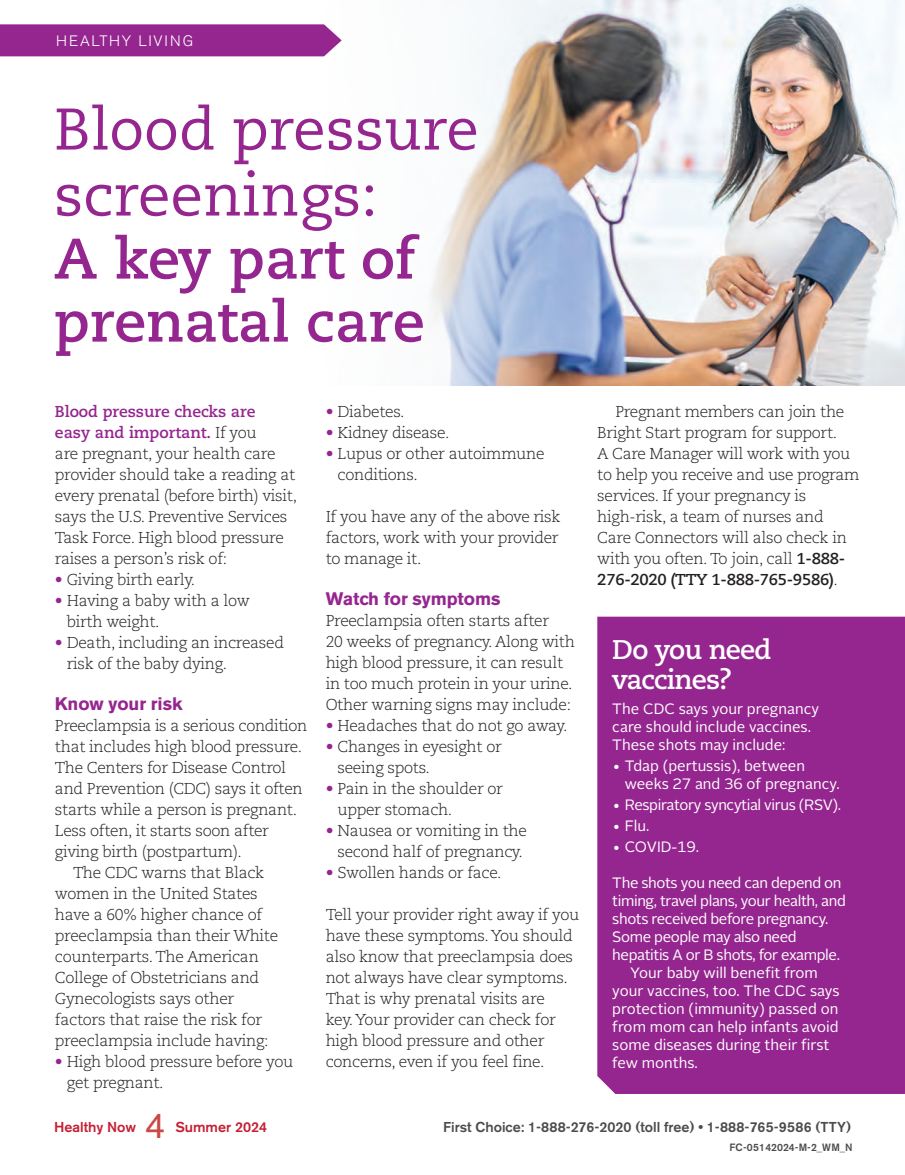
<style>
.page{position:relative;width:905px;height:1175px;background:#fff}
.page>*{position:absolute;margin:0;border:0;box-sizing:border-box;transform-origin:0 0}
.t1{font:58.5px/66px "Caecilia LT Std";color:#95268f}
.t2{font:700 57px/63px "Caecilia LT Std";color:#95268f}
.t3{font:35.7px "Akz Gro B Eotf";color:#ca4946}
.t4{font:700 27px/30px "Caecilia LT Std";letter-spacing:-.03em;color:#fff}
.t5{font:700 18px "Akz Gro B Eotf";letter-spacing:-.005em;color:#95268f}
.t6{font:300 15.75px/21px "Caecilia LT Std";letter-spacing:-.02em;color:#231f20}
.t7{font:15px/18px "Alright Sans";letter-spacing:-.005em;color:#fff}
.t8{font:15px "Alright Sans";letter-spacing:-.025em;color:#fff}
.t9{font:300 15px "Akz Gro B Eotf";letter-spacing:.115em;color:#fff}
.t10{font:14.25px "Akz Gro B Eotf Med";color:#4b4c4d}
.t11{font:14.25px "Akz Gro B Eotf Med";color:#c41f32}
.t12{font:10.5px "Akz Gro B Eotf Med";letter-spacing:.015em;color:#4b4c4d}
.s1{font-weight:700;color:#95268f}
.s2{color:#95268f}
.s3{font-weight:700}
.s4{font-size:15.75px}
</style>
<div class="page">
<div style="left:597px;top:616px;width:307px;height:478px;background:#95268f"></div>
<img style="left:317px;top:0;width:587px;height:385px">
<div style="left:0;top:24px;width:341px;height:32px;background:#95268f"></div>
<p class="t9" style="left:56px;top:32px;width:139px">HEALTHY LIVING</p>
<h1 class="t1" style="left:54px;top:97px;width:426px">Blood pressure screenings:</h1>
<h2 class="t2" style="left:54px;top:228px;width:372px">A key part of prenatal care</h2>
<p class="t6" style="left:55px;top:402px;width:244px"><span class="s1">Blood pressure checks are<br>easy and important.</span> If you<br>are pregnant, your health care provider should take a reading at every prenatal (before birth) visit, says the U.S. Preventive Services<br>Task Force. High blood pressure raises a person’s risk of:</p>
<p class="t6" style="left:55px;top:570px;width:142px"><span class="s2">•</span> Giving birth early.</p>
<p class="t6" style="left:67px;top:591px;width:184px;text-indent:-12px"><span class="s2">•</span> Having a baby with a low birth weight.</p>
<p class="t6" style="left:67px;top:632px;width:219px;text-indent:-12px"><span class="s2">•</span> Death, including an increased risk of the baby dying.</p>
<p class="t5" style="left:55px;top:693px;width:129px">Know your risk</p>
<p class="t6" style="left:55px;top:715px;width:254px">Preeclampsia is a serious condition</p>
<p class="t6" style="left:55px;top:736px;width:248px">that includes high blood pressure.</p>
<p class="t6" style="left:55px;top:757px;width:233px">The Centers for Disease Control</p>
<p class="t6" style="left:55px;top:778px;width:249px">and Prevention (CDC) says it often</p>
<p class="t6" style="left:55px;top:799px;width:243px">starts while a person is pregnant.</p>
<p class="t6" style="left:55px;top:820px;width:215px">Less often, it starts soon after</p>
<p class="t6" style="left:55px;top:841px;width:188px">giving birth (postpartum).</p>
<p class="t6" style="left:73px;top:862px;width:193px">The CDC warns that Black</p>
<p class="t6" style="left:55px;top:883px;width:204px">women in the United States</p>
<p class="t6" style="left:55px;top:904px;width:209px">have a 60% higher chance of</p>
<p class="t6" style="left:55px;top:925px;width:225px">preeclampsia than their White</p>
<p class="t6" style="left:55px;top:946px;width:205px">counterparts. The American</p>
<p class="t6" style="left:55px;top:967px;width:206px">College of Obstetricians and</p>
<p class="t6" style="left:55px;top:988px;width:181px">Gynecologists says other</p>
<p class="t6" style="left:55px;top:1009px;width:209px">factors that raise the risk for</p>
<p class="t6" style="left:55px;top:1030px;width:215px">preeclampsia include having:</p>
<p class="t6" style="left:67px;top:1051px;width:228px;text-indent:-12px"><span class="s2">•</span> High blood pressure before you get pregnant.</p>
<p class="t6" style="left:325px;top:401px;width:80px"><span class="s2">•</span> Diabetes.</p>
<p class="t6" style="left:325px;top:422px;width:125px"><span class="s2">•</span> Kidney disease.</p>
<p class="t6" style="left:337px;top:443px;width:208px;text-indent:-12px"><span class="s2">•</span> Lupus or other autoimmune conditions.</p>
<p class="t6" style="left:325px;top:506px;width:236px">If you have any of the above risk factors, work with your provider to manage it.</p>
<p class="t5" style="left:326px;top:588px;width:176px">Watch for symptoms</p>
<p class="t6" style="left:326px;top:610px;width:251px">Preeclampsia often starts after<br>20 weeks of pregnancy. Along with high blood pressure, it can result in too much protein in your urine.<br>Other warning signs may include:</p>
<p class="t6" style="left:326px;top:715px;width:243px"><span class="s2">•</span> Headaches that do not go away.</p>
<p class="t6" style="left:337px;top:736px;width:166px;text-indent:-12px"><span class="s2">•</span> Changes in eyesight or seeing spots.</p>
<p class="t6" style="left:337px;top:778px;width:167px;text-indent:-12px"><span class="s2">•</span> Pain in the shoulder or upper stomach.</p>
<p class="t6" style="left:326px;top:820px;width:203px;text-align:center"><span class="s2">•</span> Nausea or vomiting in the second half of pregnancy.</p>
<p class="t6" style="left:326px;top:862px;width:177px"><span class="s2">•</span> Swollen hands or face.</p>
<p class="t6" style="left:326px;top:904px;width:255px">Tell your provider right away if you have these symptoms. You should also know that preeclampsia does not always have clear symptoms.<br>That is why prenatal visits are<br>key. Your provider can check for high blood pressure and other concerns, even if you feel fine.</p>
<p class="t6" style="left:597px;top:402px;width:263px;text-indent:18px">Pregnant members can join the<br>Bright Start program for support.<br>A Care Manager will work with you to help you receive and use program services. If your pregnancy is high-risk, a team of nurses and<br>Care Connectors will also check in with you often. To join, call <span class="s3">1-888-<br>276-2020 (TTY 1-888-765-9586)</span>.</p>
<h3 class="t4" style="left:612px;top:635px;width:160px">Do you need vaccines?</h3>
<p class="t7" style="left:612px;top:699px;width:208px">The CDC says your pregnancy care should include vaccines.<br>These shots may include:</p>
<p class="t7" style="left:624px;top:756px;width:216px;text-indent:-12px"><span class="s4">•</span> Tdap (pertussis), between weeks 27 and 36 of pregnancy.</p>
<p class="t8" style="left:612px;top:794px;width:230px"><span class="s4">•</span> Respiratory syncytial virus (RSV).</p>
<p class="t7" style="left:612px;top:816px;width:39px"><span class="s4">•</span> Flu.</p>
<p class="t7" style="left:612px;top:837px;width:88px"><span class="s4">•</span> COVID-19.</p>
<p class="t8" style="left:612px;top:872px;width:231px">The shots you need can depend on</p>
<p class="t8" style="left:612px;top:890px;width:235px">timing, travel plans, your health, and</p>
<p class="t8" style="left:612px;top:908px;width:218px">shots received before pregnancy.</p>
<p class="t8" style="left:612px;top:926px;width:186px">Some people may also need</p>
<p class="t8" style="left:612px;top:944px;width:229px">hepatitis A or B shots, for example.</p>
<p class="t7" style="left:630px;top:963px;width:189px">Your baby will benefit from</p>
<p class="t7" style="left:612px;top:981px;width:229px">your vaccines, too. The CDC says</p>
<p class="t7" style="left:612px;top:999px;width:227px">protection (immunity) passed on</p>
<p class="t7" style="left:612px;top:1017px;width:228px">from mom can help infants avoid</p>
<p class="t7" style="left:612px;top:1035px;width:218px">some diseases during their first</p>
<p class="t7" style="left:612px;top:1053px;width:87px">few months.</p>
<p class="t11" style="left:54px;top:1118px;width:84px">Healthy Now</p>
<h3 class="t3" style="left:145px;top:1104px;width:22px">4</h3>
<p class="t11" style="left:175px;top:1118px;width:93px">Summer 2024</p>
<p class="t10" style="left:443px;top:1118px;width:409px">First Choice: 1-888-276-2020 (toll free) • 1-888-765-9586 (TTY)</p>
<p class="t12" style="left:729px;top:1140px;width:125px">FC-05142024-M-2_WM_N</p>
</div>
